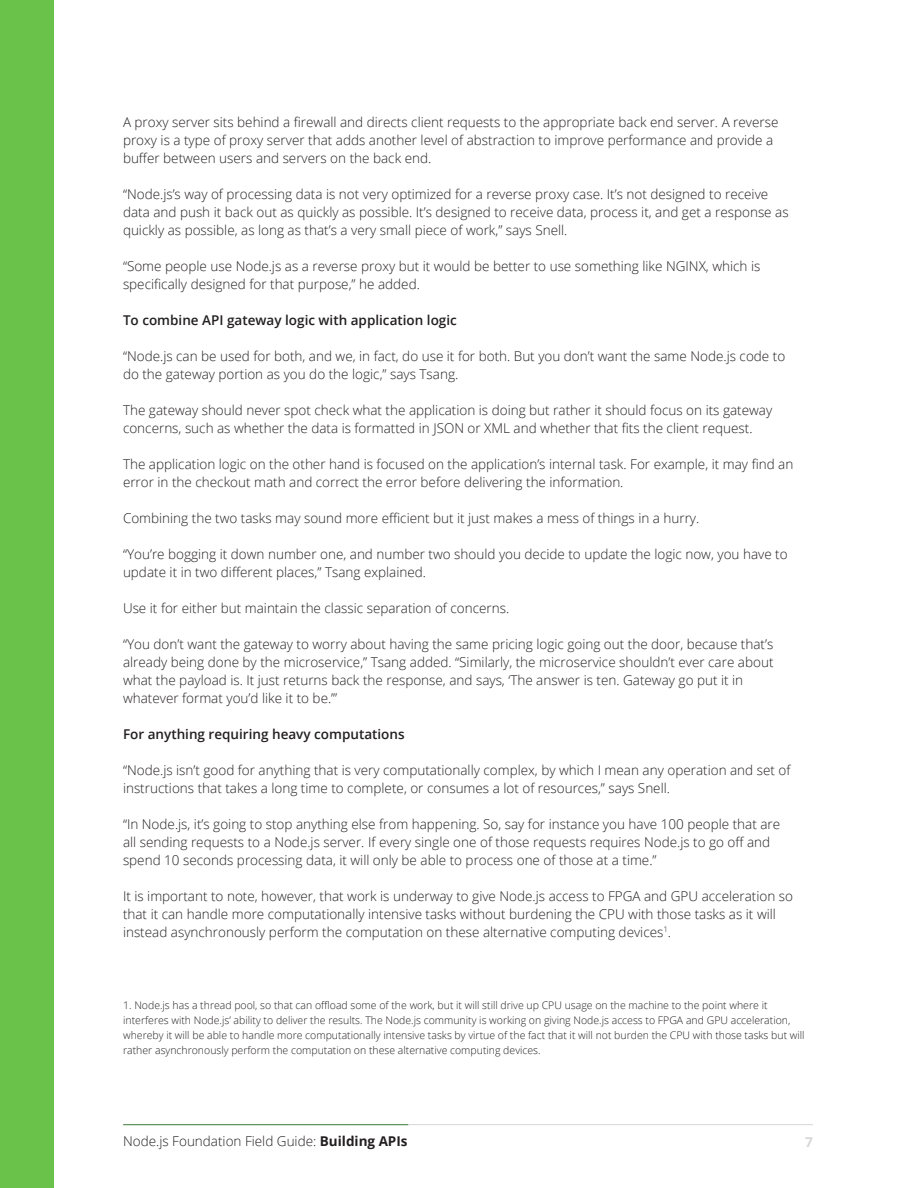
<style>
.page{position:relative;width:918px;height:1188px;background:#fff}
.page>*{position:absolute;margin:0;border:0;box-sizing:border-box;transform-origin:0 0}
.t1{font:300 13.5px/18px "Open Sans";color:#231f20}
.t2{font:600 13.5px "Open Sans";color:#231f20}
.t3{font:700 13.5px "Open Sans";color:#d6d6d6}
.t4{font:300 10.5px/15px "Open Sans";color:#231f20}
.s1{font-weight:700}
</style>
<div class="page">
<div style="left:0;top:0;width:54px;height:1188px;background:#6bc24a"></div>
<hr style="left:123px;top:1124px;width:690px;height:1px;background:#d6d6d6">
<hr style="left:123px;top:1124px;width:285px;height:1px;background:#488641">
<p class="t1" style="left:123px;top:113px;width:657px">A proxy server sits behind a firewall and directs client requests to the appropriate back end server. A reverse proxy is a type of proxy server that adds another level of abstraction to improve performance and provide a buffer between users and servers on the back end.</p>
<p class="t1" style="left:123px;top:185px;width:667px">“Node.js’s way of processing data is not very optimized for a reverse proxy case. It’s not designed to receive data and push it back out as quickly as possible. It’s designed to receive data, process it, and get a response as quickly as possible, as long as that’s a very small piece of work,” says Snell.</p>
<p class="t1" style="left:123px;top:257px;width:639px">“Some people use Node.js as a reverse proxy but it would be better to use something like NGINX, which is specifically designed for that purpose,” he added.</p>
<p class="t2" style="left:123px;top:311px;width:335px">To combine API gateway logic with application logic</p>
<p class="t1" style="left:123px;top:347px;width:664px">“Node.js can be used for both, and we, in fact, do use it for both. But you don’t want the same Node.js code to do the gateway portion as you do the logic,” says Tsang.</p>
<p class="t1" style="left:123px;top:401px;width:651px">The gateway should never spot check what the application is doing but rather it should focus on its gateway concerns, such as whether the data is formatted in JSON or XML and whether that fits the client request.</p>
<p class="t1" style="left:123px;top:455px;width:672px">The application logic on the other hand is focused on the application’s internal task. For example, it may find an error in the checkout math and correct the error before delivering the information.</p>
<p class="t1" style="left:123px;top:509px;width:578px">Combining the two tasks may sound more efficient but it just makes a mess of things in a hurry.</p>
<p class="t1" style="left:123px;top:545px;width:666px">“You’re bogging it down number one, and number two should you decide to update the logic now, you have to update it in two different places,” Tsang explained.</p>
<p class="t1" style="left:123px;top:599px;width:388px">Use it for either but maintain the classic separation of concerns.</p>
<p class="t1" style="left:123px;top:635px;width:652px">“You don’t want the gateway to worry about having the same pricing logic going out the door, because that’s already being done by the microservice,” Tsang added. “Similarly, the microservice shouldn’t ever care about what the payload is. It just returns back the response, and says, ‘The answer is ten. Gateway go put it in whatever format you’d like it to be.’”</p>
<p class="t2" style="left:123px;top:725px;width:283px">For anything requiring heavy computations</p>
<p class="t1" style="left:123px;top:761px;width:669px">“Node.js isn’t good for anything that is very computationally complex, by which I mean any operation and set of instructions that takes a long time to complete, or consumes a lot of resources,” says Snell.</p>
<p class="t1" style="left:123px;top:815px;width:659px">“In Node.js, it’s going to stop anything else from happening. So, say for instance you have 100 people that are all sending requests to a Node.js server. If every single one of those requests requires Node.js to go off and spend 10 seconds processing data, it will only be able to process one of those at a time.”</p>
<p class="t1" style="left:123px;top:887px;width:672px">It is important to note, however, that work is underway to give Node.js access to FPGA and GPU acceleration so that it can handle more computationally intensive tasks without burdening the CPU with those tasks as it will instead asynchronously perform the computation on these alternative computing devices<sup>1</sup>.</p>
<p class="t4" style="left:123px;top:997px;width:683px">1. Node.js has a thread pool, so that can offload some of the work, but it will still drive up CPU usage on the machine to the point where it interferes with Node.js’ ability to deliver the results. The Node.js community is working on giving Node.js access to FPGA and GPU acceleration, whereby it will be able to handle more computationally intensive tasks by virtue of the fact that it will not burden the CPU with those tasks but will rather asynchronously perform the computation on these alternative computing devices.</p>
<p class="t1" style="left:123px;top:1132px;width:286px">Node.js Foundation Field Guide: <span class="s1">Building APIs</span></p>
<p class="t3" style="left:805px;top:1133px;width:9px">7</p>
</div>
